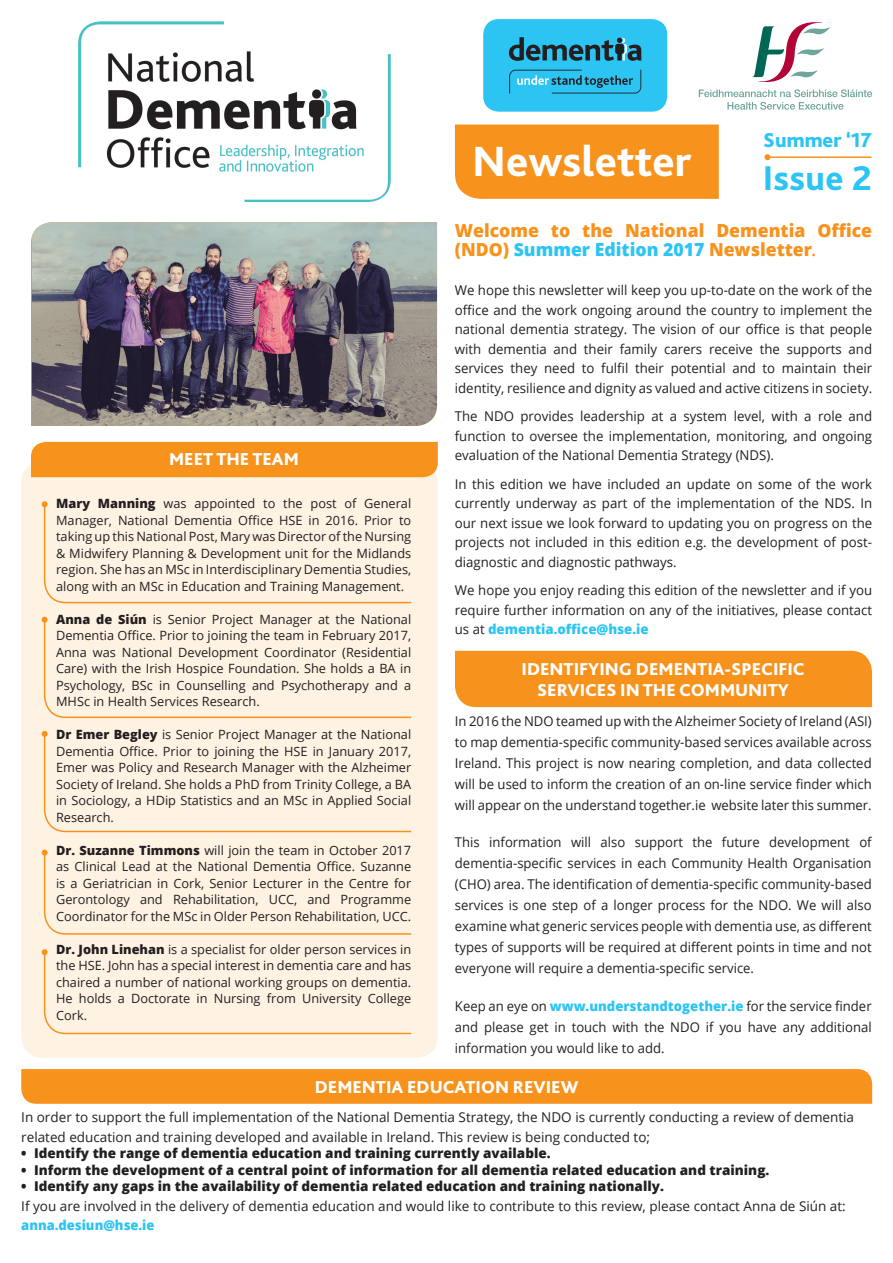
<style>
.page{position:relative;width:893px;height:1263px;background:#fff}
.page>*{position:absolute;margin:0;border:0;box-sizing:border-box;transform-origin:0 0}
.t1{font:800 44.25px "Bliss 2";color:#fff}
.t2{font:800 36px "Bliss 2";letter-spacing:.01em;color:#2bc4f3}
.t3{font:800 21px "Bliss 2";color:#2bc4f3}
.t4{font:800 18px "Bliss 2";color:#fff}
.t5{font:800 18px/19.5px "Open Sans";color:#f7931d}
.t6{font:13.5px/19.5px "Open Sans";color:#231f20;text-align:justify}
.t7{font:800 13.5px "Open Sans";color:#231f20}
.t8{font:800 13.5px "Open Sans";color:#2bc4f3;scale:.96 1}
.t9{font:12.75px/16.5px "Open Sans";color:#231f20;text-align:justify}
.s1{font-weight:800}
.s2{color:#2bc4f3}
.s3{font-weight:600;font-style:italic}
.s4{font-weight:800;color:#2bc4f3}
</style>
<div class="page">
<img style="left:32px;top:222px;width:405px;height:204px">
<div style="left:21px;top:462px;width:417px;height:596px;background:#fef2e3;border-radius:21px"></div>
<div style="left:455px;top:125px;width:264px;height:74px;background:#f7931d"></div>
<div style="left:31px;top:442px;width:407px;height:35px;background:#f7931d"></div>
<div style="left:455px;top:651px;width:417px;height:56px;background:#f7931d"></div>
<div style="left:483px;top:19px;width:184px;height:93px;background:#2bc4f3;border-radius:16px"></div>
<svg style="left:509px;top:37px;width:133px;height:24px"></svg>
<svg style="left:509px;top:70px;width:132px;height:23px"></svg>
<svg style="left:699px;top:22px;width:173px;height:88px"></svg>
<svg style="left:42px;top:501px;width:370px;height:103px"></svg>
<svg style="left:42px;top:617px;width:370px;height:102px"></svg>
<svg style="left:42px;top:731px;width:370px;height:102px"></svg>
<svg style="left:42px;top:850px;width:370px;height:85px"></svg>
<svg style="left:42px;top:949px;width:370px;height:86px"></svg>
<hr style="left:767px;top:156px;width:104px;height:2px;background:#f7931d">
<svg style="left:764px;top:154px;width:6px;height:6px"></svg>
<img style="left:78px;top:21px;width:313px;height:181px">
<div style="left:21px;top:1069px;width:851px;height:35px;background:#f7931d"></div>
<p class="t4" style="left:169px;top:448px;width:131px">MEET THE TEAM</p>
<p class="t9" style="left:56px;top:495px;width:357px"><span class="s1">Mary Manning</span> was appointed to the post of General Manager, National Dementia Office HSE in 2016. Prior to taking up this National Post, Mary was Director of the Nursing &amp; Midwifery Planning &amp; Development unit for the Midlands region. She has an MSc in Interdisciplinary Dementia Studies, along with an MSc in Education and Training Management.</p>
<p class="t9" style="left:56px;top:611px;width:357px"><span class="s1">Anna de Siún</span> is Senior Project Manager at the National Dementia Office. Prior to joining the team in February 2017, Anna was National Development Coordinator (Residential Care) with the Irish Hospice Foundation. She holds a BA in Psychology, BSc in Counselling and Psychotherapy and a MHSc in Health Services Research.</p>
<p class="t9" style="left:56px;top:726px;width:357px"><span class="s1">Dr Emer Begley</span> is Senior Project Manager at the National Dementia Office. Prior to joining the HSE in January 2017, Emer was Policy and Research Manager with the Alzheimer Society of Ireland. She holds a PhD from Trinity College, a BA in Sociology, a HDip Statistics and an MSc in Applied Social Research.</p>
<p class="t9" style="left:56px;top:842px;width:357px"><span class="s1">Dr. Suzanne Timmons</span> will join the team in October 2017 as Clinical Lead at the National Dementia Office. Suzanne is a Geriatrician in Cork, Senior Lecturer in the Centre for Gerontology and Rehabilitation, UCC, and Programme Coordinator for the MSc in Older Person Rehabilitation, UCC.</p>
<p class="t9" style="left:56px;top:941px;width:357px"><span class="s1">Dr. John Linehan</span> is a specialist for older person services in the HSE. John has a special interest in dementia care and has chaired a number of national working groups on dementia.<br>He holds a Doctorate in Nursing from University College Cork.</p>
<p class="t1" style="left:472px;top:134px;width:221px">Newsletter</p>
<p class="t3" style="left:763px;top:127px;width:110px">Summer ‘17</p>
<p class="t2" style="left:763px;top:156px;width:111px">Issue 2</p>
<p class="t5" style="left:455px;top:219px;width:419px">Welcome to the National Dementia Office (NDO) <span class="s2">Summer Edition 2017</span> Newsletter<span class="s3">.</span></p>
<p class="t6" style="left:455px;top:280px;width:419px">We hope this newsletter will keep you up-to-date on the work of the office and the work ongoing around the country to implement the national dementia strategy. The vision of our office is that people with dementia and their family carers receive the supports and services they need to fulfil their potential and to maintain their identity, resilience and dignity as valued and active citizens in society.</p>
<p class="t6" style="left:455px;top:406px;width:419px">The NDO provides leadership at a system level, with a role and function to oversee the implementation, monitoring, and ongoing evaluation of the National Dementia Strategy (NDS).</p>
<p class="t6" style="left:455px;top:474px;width:419px">In this edition we have included an update on some of the work currently underway as part of the implementation of the NDS. In our next issue we look forward to updating you on progress on the projects not included in this edition e.g. the development of post&shy;diagnostic and diagnostic pathways.</p>
<p class="t6" style="left:455px;top:580px;width:419px">We hope you enjoy reading this edition of the newsletter and if you require further information on any of the initiatives, please contact us at <span class="s4">dementia.office@hse.ie</span></p>
<p class="t4" style="left:522px;top:658px;width:285px">IDENTIFYING DEMENTIA-SPECIFIC</p>
<p class="t4" style="left:537px;top:679px;width:253px">SERVICES IN THE COMMUNITY</p>
<p class="t6" style="left:455px;top:710px;width:418px;line-height:21px">In 2016 the NDO teamed up with the Alzheimer Society of Ireland (ASI) to map dementia-specific community-based services available across Ireland. This project is now nearing completion, and data collected will be used to inform the creation of an on-line service finder which will appear on the understand together.ie website later this summer.</p>
<p class="t6" style="left:455px;top:831px;width:418px;line-height:21px">This information will also support the future development of dementia-specific services in each Community Health Organisation (CHO) area. The identification of dementia-specific community-based services is one step of a longer process for the NDO. We will also examine what generic services people with dementia use, as different types of supports will be required at different points in time and not everyone will require a dementia-specific service.</p>
<p class="t6" style="left:455px;top:995px;width:418px;line-height:21px">Keep an eye on <span class="s4">www.understandtogether.ie</span> for the service finder and please get in touch with the NDO if you have any additional information you would like to add.</p>
<p class="t4" style="left:315px;top:1076px;width:265px">DEMENTIA EDUCATION REVIEW</p>
<p class="t6" style="left:21px;top:1107px;width:834px">In order to support the full implementation of the National Dementia Strategy, the NDO is currently conducting a review of dementia related education and training developed and available in Ireland. This review is being conducted to;</p>
<p class="t7" style="left:21px;top:1143px;width:531px">• Identify the range of dementia education and training currently available.</p>
<p class="t7" style="left:21px;top:1160px;width:750px">• Inform the development of a central point of information for all dementia related education and training.</p>
<p class="t7" style="left:21px;top:1176px;width:644px">• Identify any gaps in the availability of dementia related education and training nationally.</p>
<p class="t6" style="left:21px;top:1196px;width:826px">If you are involved in the delivery of dementia education and would like to contribute to this review, please contact Anna de Siún at:</p>
<p class="t8" style="left:21px;top:1215px;width:140px">anna.desiun@hse.ie</p>
</div>
